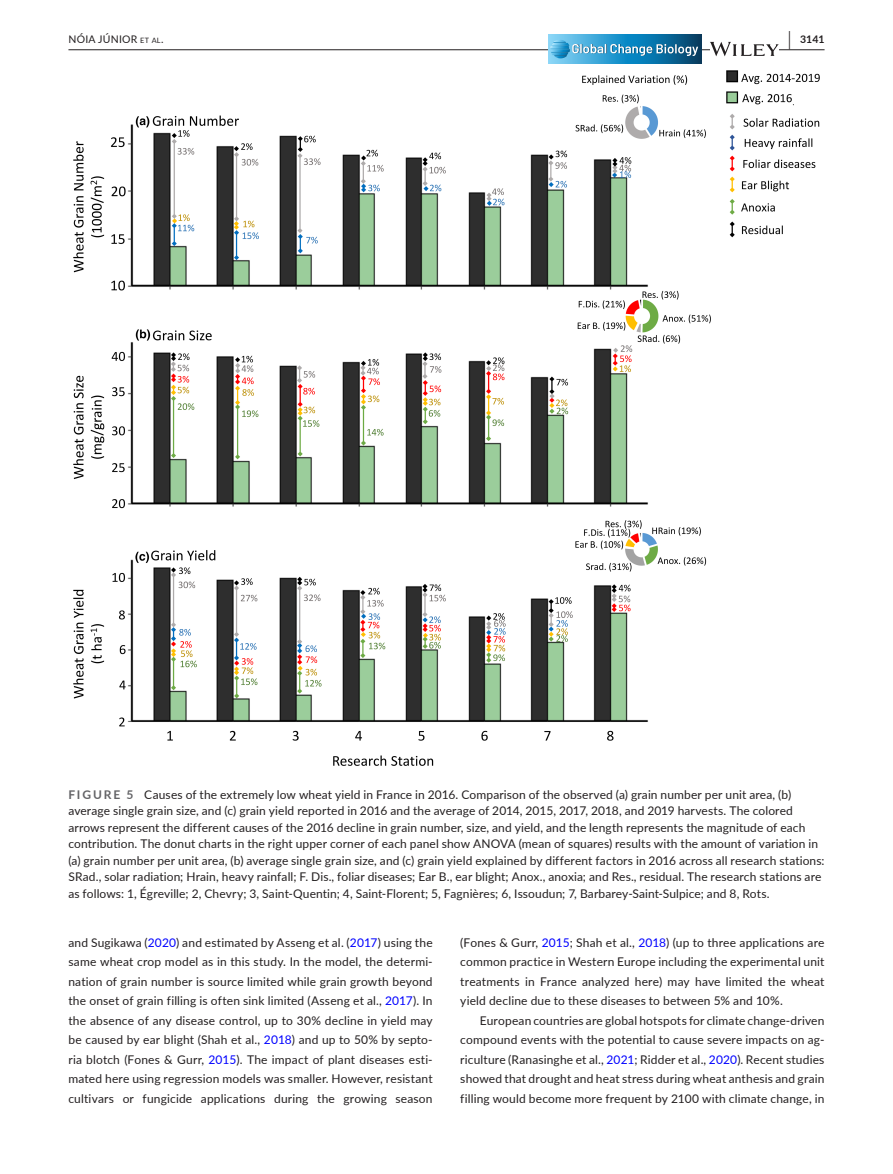
<style>
.page{position:relative;width:893px;height:1174px;background:#fff}
.page>*{position:absolute;margin:0;border:0;box-sizing:border-box;transform-origin:0 0}
.t1{font:12px/19.5px "Lato";letter-spacing:.01em;color:#231f20;text-align:justify}
.t2{font:10.5px "Lato";letter-spacing:.02em;color:#231f20}
.t3{font:700 10.5px "Lato";color:#231f20}
.s1{font-size:7.35px}
.s2{font-size:19.5px}
.s3{font-weight:700;color:#636366}
.s4{color:#00f}
</style>
<div class="page">
<hr style="left:68px;top:49px;width:756px;height:1px;background:#231f20">
<svg style="left:548px;top:34px;width:153px;height:30px;background:#2b8dbd"></svg>
<svg style="left:550px;top:40px;width:149px;height:18px;background:#4999c2"></svg>
<svg style="left:710px;top:42px;width:69px;height:14px"></svg>
<img style="left:73px;top:70px;width:747px;height:696px">
<p class="t2" style="left:68px;top:31px;width:97px">NÓIA JÚNIOR <span class="s1">et al</span>.</p>
<p class="t3" style="left:789px;top:31px;width:37px"><span class="s2">|</span> 3141</p>
<p class="t1" style="left:68px;top:785px;width:758px;line-height:16.5px;text-align:left"><span class="s3">FIGURE 5</span> Causes of the extremely low wheat yield in France in 2016. Comparison of the observed (a) grain number per unit area, (b) average single grain size, and (c) grain yield reported in 2016 and the average of 2014, 2015, 2017, 2018, and 2019 harvests. The colored arrows represent the different causes of the 2016 decline in grain number, size, and yield, and the length represents the magnitude of each contribution. The donut charts in the right upper corner of each panel show ANOVA (mean of squares) results with the amount of variation in (a) grain number per unit area, (b) average single grain size, and (c) grain yield explained by different factors in 2016 across all research stations:<br>SRad., solar radiation; Hrain, heavy rainfall; F. Dis., foliar diseases; Ear B., ear blight; Anox., anoxia; and Res., residual. The research stations are as follows: 1, Égreville; 2, Chevry; 3, Saint-Quentin; 4, Saint-Florent; 5, Fagnières; 6, Issoudun; 7, Barbarey-Saint-Sulpice; and 8, Rots.</p>
<p class="t1" style="left:68px;top:932px;width:366px">and Sugikawa (<span class="s4">2020</span>) and estimated by Asseng et al. (<span class="s4">2017</span>) using the same wheat crop model as in this study. In the model, the determi&shy;nation of grain number is source limited while grain growth beyond the onset of grain filling is often sink limited (Asseng et al., <span class="s4">2017</span>). In the absence of any disease control, up to 30% decline in yield may be caused by ear blight (Shah et al., <span class="s4">2018</span>) and up to 50% by septo&shy;ria blotch (Fones &amp; Gurr, <span class="s4">2015</span>). The impact of plant diseases esti&shy;mated here using regression models was smaller. However, resistant cultivars or fungicide applications during the growing season</p>
<p class="t1" style="left:460px;top:932px;width:366px">(Fones &amp; Gurr, <span class="s4">2015</span>; Shah et al., <span class="s4">2018</span>) (up to three applications are common practice in Western Europe including the experimental unit treatments in France analyzed here) may have limited the wheat yield decline due to these diseases to between 5% and 10%.</p>
<p class="t1" style="left:460px;top:1010px;width:366px;text-indent:20px">European countries are global hotspots for climate change-driven compound events with the potential to cause severe impacts on ag&shy;riculture (Ranasinghe et al., <span class="s4">2021</span>; Ridder et al., <span class="s4">2020</span>). Recent studies showed that drought and heat stress during wheat anthesis and grain filling would become more frequent by 2100 with climate change, in</p>
</div>
